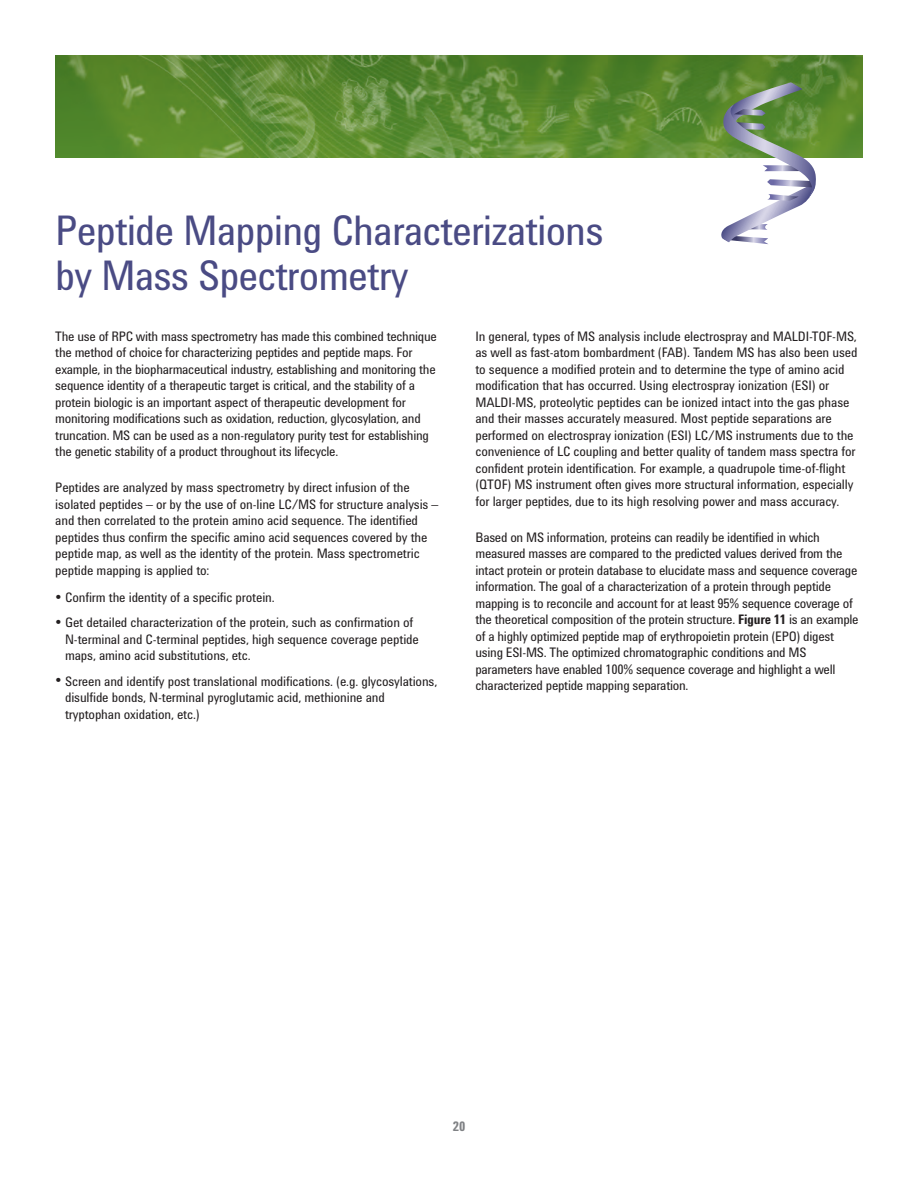
<style>
.page{position:relative;width:918px;height:1188px;background:#fff}
.page>*{position:absolute;margin:0;border:0;box-sizing:border-box;transform-origin:0 0}
.t1{font:42px/45px "Agilent Condensed CFF";letter-spacing:-.02em;color:#4a4b84}
.t2{font:13.5px/16.5px "Agilent Condensed CFF";letter-spacing:-.01em;color:#231f20}
.t3{font:700 13.5px "Agilent Condensed CFF";color:#808285}
.s1{font-weight:300;font-size:19.5px}
.s2{font-weight:700}
</style>
<div class="page">
<img style="left:55px;top:55px;width:808px;height:102px">
<svg style="left:720px;top:82px;width:97px;height:162px"></svg>
<h1 class="t1" style="left:55px;top:212px;width:550px">Peptide Mapping Characterizations by Mass Spectrometry</h1>
<p class="t2" style="left:55px;top:329px;width:383px">The use of RPC with mass spectrometry has made this combined technique the method of choice for characterizing peptides and peptide maps. For example, in the biopharmaceutical industry, establishing and monitoring the sequence identity of a therapeutic target is critical, and the stability of a protein biologic is an important aspect of therapeutic development for monitoring modifications such as oxidation, reduction, glycosylation, and truncation. MS can be used as a non-regulatory purity test for establishing the genetic stability of a product throughout its lifecycle.</p>
<p class="t2" style="left:55px;top:481px;width:385px">Peptides are analyzed by mass spectrometry by direct infusion of the isolated peptides – or by the use of on-line LC/MS for structure analysis – and then correlated to the protein amino acid sequence. The identified peptides thus confirm the specific amino acid sequences covered by the peptide map, as well as the identity of the protein. Mass spectrometric peptide mapping is applied to:</p>
<p class="t2" style="left:55px;top:591px;width:221px"><span class="s1">•</span> Confirm the identity of a specific protein.</p>
<p class="t2" style="left:65px;top:616px;width:355px;text-indent:-10px"><span class="s1">•</span> Get detailed characterization of the protein, such as confirmation of<br>N-terminal and C-terminal peptides, high sequence coverage peptide maps, amino acid substitutions, etc.</p>
<p class="t2" style="left:65px;top:674px;width:374px;text-indent:-10px"><span class="s1">•</span> Screen and identify post translational modifications. (e.g. glycosylations, disulfide bonds, N-terminal pyroglutamic acid, methionine and tryptophan oxidation, etc.)</p>
<p class="t2" style="left:475px;top:329px;width:383px">In general, types of MS analysis include electrospray and MALDI-TOF-MS, as well as fast-atom bombardment (FAB). Tandem MS has also been used to sequence a modified protein and to determine the type of amino acid modification that has occurred. Using electrospray ionization (ESI) or MALDI-MS, proteolytic peptides can be ionized intact into the gas phase and their masses accurately measured. Most peptide separations are performed on electrospray ionization (ESI) LC/MS instruments due to the convenience of LC coupling and better quality of tandem mass spectra for confident protein identification. For example, a quadrupole time-of-flight (QTOF) MS instrument often gives more structural information, especially for larger peptides, due to its high resolving power and mass accuracy.</p>
<p class="t2" style="left:475px;top:530px;width:385px">Based on MS information, proteins can readily be identified in which measured masses are compared to the predicted values derived from the intact protein or protein database to elucidate mass and sequence coverage information. The goal of a characterization of a protein through peptide mapping is to reconcile and account for at least 95% sequence coverage of the theoretical composition of the protein structure. <span class="s2">figure 11</span> is an example of a highly optimized peptide map of erythropoietin protein (EPO) digest using ESI-MS. The optimized chromatographic conditions and MS parameters have enabled 100% sequence coverage and highlight a well characterized peptide mapping separation.</p>
<p class="t3" style="left:453px;top:1122px;width:14px">20</p>
</div>
